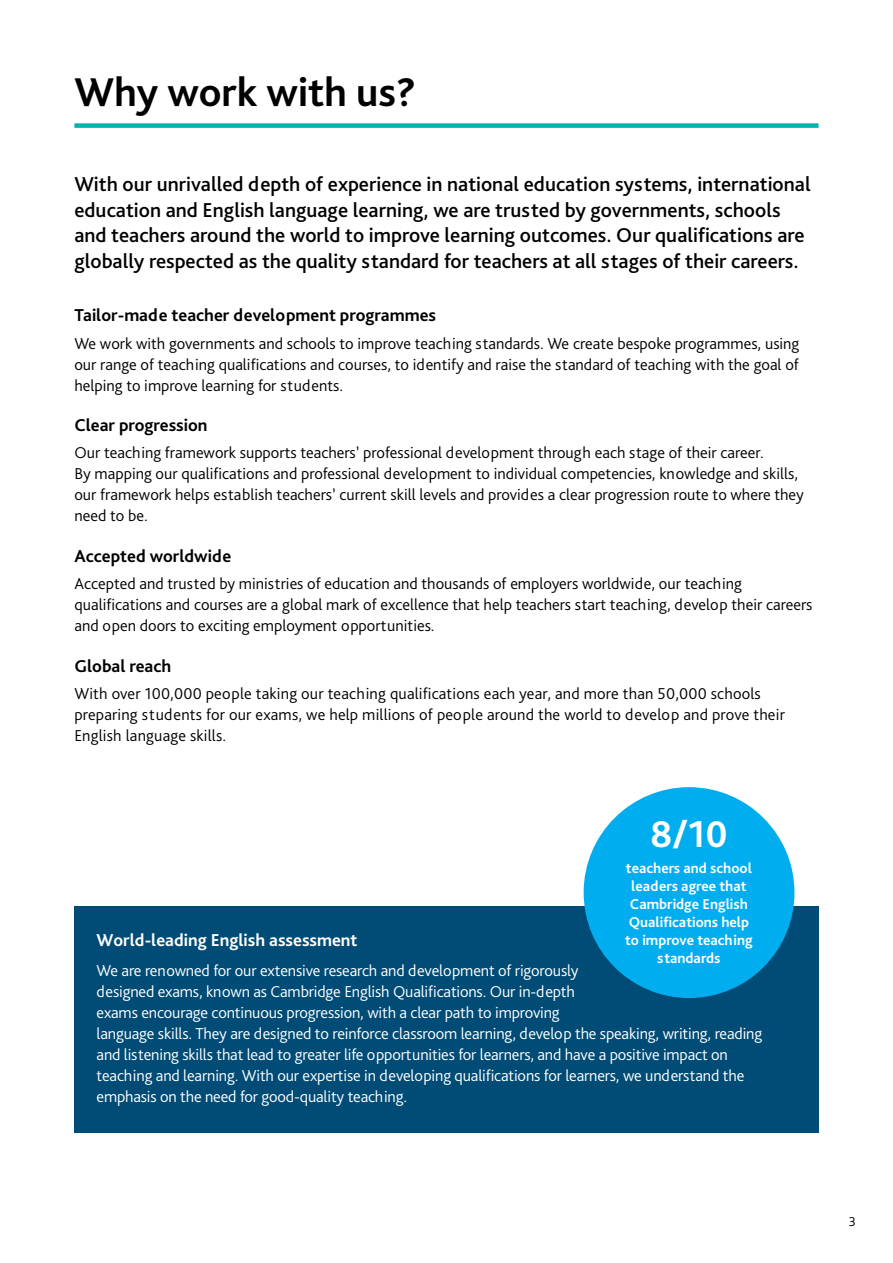
<style>
.page{position:relative;width:893px;height:1263px;background:#fff}
.page>*{position:absolute;margin:0;border:0;box-sizing:border-box;transform-origin:0 0}
.t1{font:700 42px "Bliss Pro";color:#000}
.t2{font:700 39px "Bliss Pro";color:#fff}
.t3{font:500 21px/25.5px "Bliss Pro";color:#000}
.t4{font:700 18px "Bliss Pro";color:#000}
.t5{font:700 18px "Bliss Pro";color:#fff}
.t6{font:300 16.5px/21px "Bliss Pro";color:#000}
.t7{font:300 16.5px/21px "Bliss Pro";letter-spacing:-.01em;color:#fff}
.t8{font:700 15px/18px "Bliss Pro";color:#fff}
.t9{font:300 13.5px "Bliss Pro";color:#000}
</style>
<div class="page">
<div style="left:74px;top:907px;width:745px;height:226px;background:#004c76"></div>
<div style="left:74px;top:123px;width:745px;height:5px;background:#00b3b0"></div>
<div style="left:584px;top:787px;width:210px;height:211px;background:#00aeef;border-radius:50%"></div>
<h2 class="t1" style="left:74px;top:66px;width:344px">Why work with us?</h2>
<p class="t3" style="left:74px;top:171px;width:738px">With our unrivalled depth of experience in national education systems, international education and English language learning, we are trusted by governments, schools and teachers around the world to improve learning outcomes. Our qualifications are globally respected as the quality standard for teachers at all stages of their careers.</p>
<p class="t4" style="left:74px;top:304px;width:363px">Tailor-made teacher development programmes</p>
<p class="t6" style="left:74px;top:332px;width:726px;text-align:justify">We work with governments and schools to improve teaching standards. We create bespoke programmes, using our range of teaching qualifications and courses, to identify and raise the standard of teaching with the goal of helping to improve learning for students.</p>
<p class="t4" style="left:74px;top:414px;width:135px">Clear progression</p>
<p class="t6" style="left:74px;top:442px;width:731px">Our teaching framework supports teachers’ professional development through each stage of their career.<br>By mapping our qualifications and professional development to individual competencies, knowledge and skills, our framework helps establish teachers’ current skill levels and provides a clear progression route to where they need to be.</p>
<p class="t4" style="left:74px;top:545px;width:159px">Accepted worldwide</p>
<p class="t6" style="left:74px;top:573px;width:739px">Accepted and trusted by ministries of education and thousands of employers worldwide, our teaching qualifications and courses are a global mark of excellence that help teachers start teaching, develop their careers and open doors to exciting employment opportunities.</p>
<p class="t4" style="left:74px;top:655px;width:98px">Global reach</p>
<p class="t6" style="left:74px;top:683px;width:712px">With over 100,000 people taking our teaching qualifications each year, and more than 50,000 schools preparing students for our exams, we help millions of people around the world to develop and prove their<br>English language skills.</p>
<p class="t2" style="left:650px;top:810px;width:79px">8/10</p>
<p class="t8" style="left:626px;top:859px;width:128px">teachers and school leaders agree that<br>Cambridge English<br>Qualifications help</p>
<p class="t5" style="left:97px;top:929px;width:263px">World-leading English assessment</p>
<p class="t8" style="left:625px;top:931px;width:129px;text-align:center">to improve teaching standards</p>
<p class="t7" style="left:97px;top:959px;width:667px">We are renowned for our extensive research and development of rigorously<br>designed exams, known as Cambridge English Qualifications. Our in-depth<br>exams encourage continuous progression, with a clear path to improving<br>language skills. They are designed to reinforce classroom learning, develop the speaking, writing, reading and listening skills that lead to greater life opportunities for learners, and have a positive impact on teaching and learning. With our expertise in developing qualifications for learners, we understand the emphasis on the need for good-quality teaching.</p>
<p class="t9" style="left:849px;top:1213px;width:9px">3</p>
</div>
